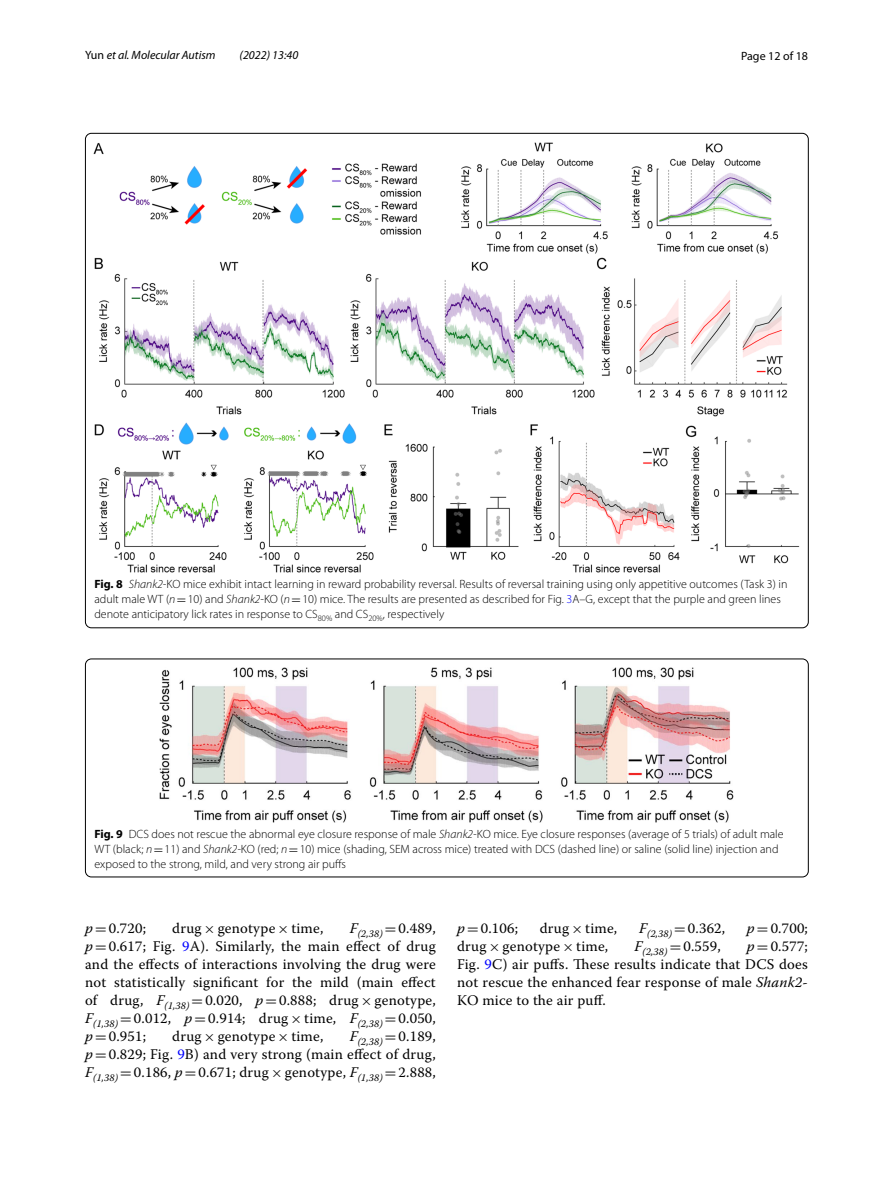
<style>
.page{position:relative;width:893px;height:1187px;background:#fff}
.page>*{position:absolute;margin:0;border:0;box-sizing:border-box;transform-origin:0 0}
.t1{font:14.7px/18px "Warnock Pro";letter-spacing:.015em;color:#000;text-align:justify}
.t2{font:300 12px/15px "Myriad Pro";color:#000}
.t3{font:italic 12px "Myriad Pro";color:#000}
.t4{font:12px "Myriad Pro";color:#000}
.t5{font:italic 10.35px "Warnock Pro";letter-spacing:.015em;color:#000}
.s1{font-style:normal}
.s2{font-weight:700}
.s3{font-style:italic}
.s4{font-family:"MTSY";font-weight:400}
.s5{color:#00f}
.s6{font-family:"MTSY"}
</style>
<div class="page">
<img style="left:94px;top:142px;width:706px;height:430px">
<img style="left:160px;top:668px;width:574px;height:154px">
<div style="left:85px;top:658px;width:723px;height:219px;border:1px solid #000;border-radius:6px"></div>
<p class="t3" style="left:85px;top:48px;width:132px"><span class="s1">Yun</span> et al. Molecular Autism</p>
<p class="t3" style="left:240px;top:48px;width:60px">(2022) 13:40</p>
<p class="t4" style="left:741px;top:48px;width:68px">Page 12 of 18</p>
<p class="t2" style="left:94px;top:576px;width:694px"><span class="s2">Fig. 8</span> <span class="s3">Shank2-</span>KO mice exhibit intact learning in reward probability reversal. Results of reversal training using only appetitive outcomes (Task 3) in adult male WT (<span class="s3">n</span><span class="s4">=</span>10) and <span class="s3">Shank2</span>-KO (<span class="s3">n</span><span class="s4">=</span>10) mice. The results are presented as described for Fig. <span class="s5">3</span>A–G, except that the purple and green lines denote anticipatory lick rates in response to CS<sub>80%</sub> and CS<sub>20%</sub>, respectively</p>
<p class="t2" style="left:94px;top:826px;width:691px"><span class="s2">Fig. 9</span> DCS does not rescue the abnormal eye closure response of male <span class="s3">Shank2-</span>KO mice. Eye closure responses (average of 5 trials) of adult male<br>WT (black; <span class="s3">n</span><span class="s4">=</span>11) and <span class="s3">Shank2-</span>KO (red; <span class="s3">n</span><span class="s4">=</span>10) mice (shading, SEM across mice) treated with DCS (dashed line) or saline (solid line) injection and exposed to the strong, mild, and very strong air puffs</p>
<p class="t1" style="left:85px;top:919px;width:62px"><span class="s3">p</span><span class="s6">=</span>0.720;</p>
<p class="t1" style="left:172px;top:919px;width:153px">drug<span class="s6">×</span>genotype<span class="s6">×</span>time,</p>
<p class="t5" style="left:350px;top:927px;width:88px"><sup>F</sup>(2,38) <sup>=</sup><sup>0.489,</sup></p>
<p class="t1" style="left:85px;top:937px;width:352px"><span class="s3">p</span><span class="s6">=</span>0.617; Fig. <span class="s5">9</span>A). Similarly, the main effect of drug and the effects of interactions involving the drug were not statistically significant for the mild (main effect of drug, <span class="s3">F</span><sub>(1,38)</sub> <span class="s6">=</span>0.020, <span class="s3">p</span><span class="s6">=</span>0.888; drug<span class="s6">×</span>genotype, <span class="s3">F</span><sub>(1,38)</sub> <span class="s6">=</span>0.012, <span class="s3">p</span><span class="s6">=</span>0.914; drug<span class="s6">×</span>time, <span class="s3">F</span><sub>(2,38)</sub> <span class="s6">=</span>0.050, <span class="s3">p</span><span class="s6">=</span>0.951;</p>
<p class="t1" style="left:172px;top:1027px;width:153px">drug<span class="s6">×</span>genotype<span class="s6">×</span>time,</p>
<p class="t5" style="left:350px;top:1035px;width:88px"><sup>F</sup>(2,38) <sup>=</sup><sup>0.189,</sup></p>
<p class="t1" style="left:85px;top:1045px;width:352px"><span class="s3">p</span><span class="s6">=</span>0.829; Fig. <span class="s5">9</span>B) and very strong (main effect of drug,<br><span class="s3">F</span><sub>(1,38)</sub> <span class="s6">=</span>0.186, <span class="s3">p</span><span class="s6">=</span>0.671; drug<span class="s6">×</span>genotype, <span class="s3">F</span><sub>(1,38)</sub> <span class="s6">=</span>2.888,</p>
<p class="t1" style="left:457px;top:919px;width:62px"><span class="s3">p</span><span class="s6">=</span>0.106;</p>
<p class="t1" style="left:540px;top:919px;width:79px">drug<span class="s6">×</span>time,</p>
<p class="t5" style="left:639px;top:927px;width:88px"><sup>F</sup>(2,38) <sup>=</sup><sup>0.362,</sup></p>
<p class="t1" style="left:747px;top:919px;width:62px"><span class="s3">p</span><span class="s6">=</span>0.700;</p>
<p class="t1" style="left:457px;top:937px;width:153px">drug<span class="s6">×</span>genotype<span class="s6">×</span>time,</p>
<p class="t5" style="left:634px;top:945px;width:88px"><sup>F</sup>(2,38) <sup>=</sup><sup>0.559,</sup></p>
<p class="t1" style="left:457px;top:937px;width:352px;text-indent:290px"><span class="s3">p</span><span class="s6">=</span>0.577; Fig. <span class="s5">9</span>C) air puffs. These results indicate that DCS does not rescue the enhanced fear response of male <span class="s3">Shank2</span>- KO mice to the air puff.</p>
</div>
